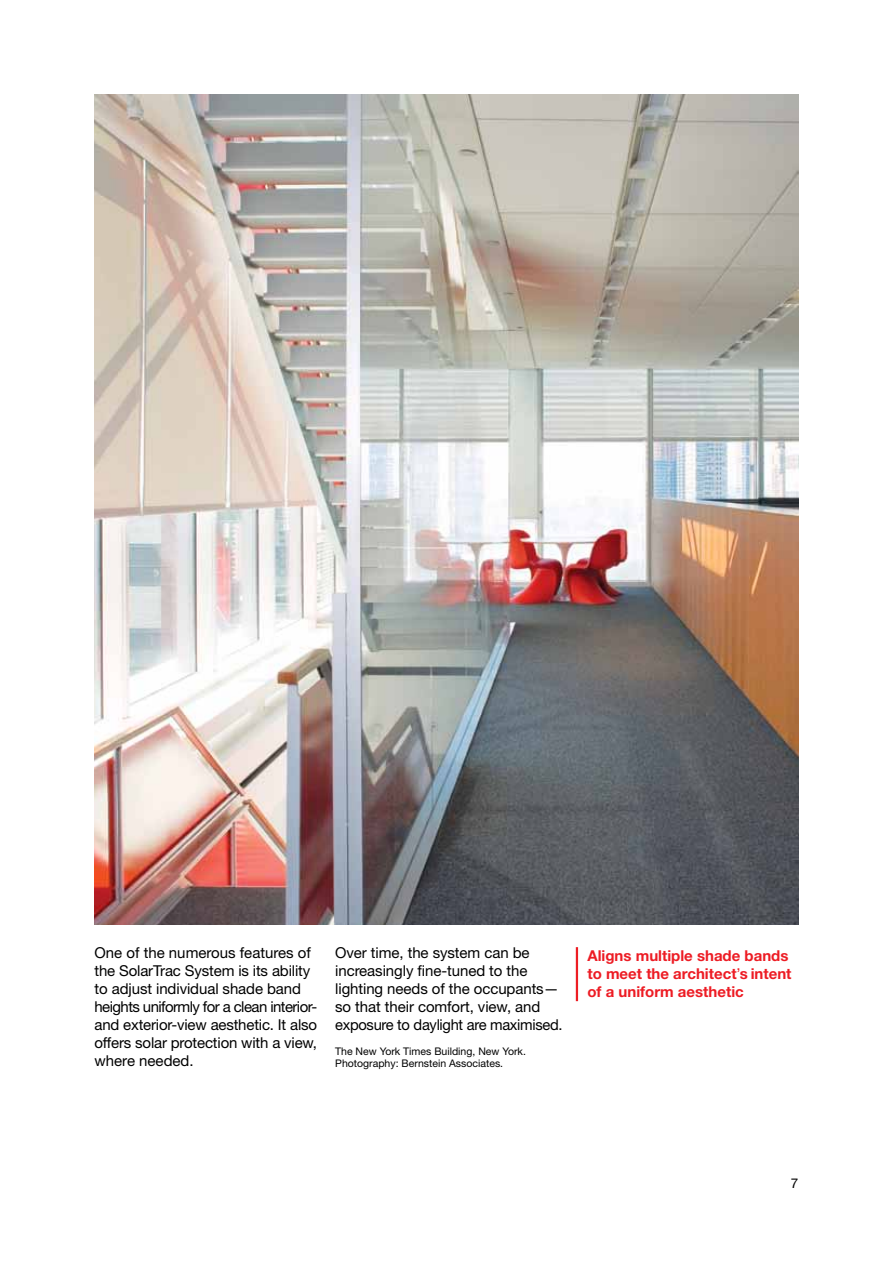
<style>
.page{position:relative;width:893px;height:1263px;background:#fff}
.page>*{position:absolute;margin:0;border:0;box-sizing:border-box;transform-origin:0 0}
.t1{font:15px/18px "Helvetica Neue LT Std";letter-spacing:-.01em;color:#000}
.t2{font:700 15px/18px "Helvetica Neue LT Std";color:#ed1c24}
.t3{font:13.5px "Helvetica Neue LT Std";color:#000}
.t4{font:10.5px/12px "Helvetica Neue LT Std";color:#000}
.s1{font-weight:400}
</style>
<div class="page">
<img style="left:94px;top:94px;width:704px;height:831px">
<hr style="left:576px;top:947px;width:2px;height:54px;background:#ed1d24">
<p class="t1" style="left:94px;top:943px;width:224px">One of the numerous features of the SolarTrac System is its ability to adjust individual shade band heights uniformly for a clean interior&shy;and exterior-view aesthetic. It also offers solar protection with a view, where needed.</p>
<p class="t1" style="left:335px;top:943px;width:229px">Over time, the system can be increasingly fine-tuned to the lighting needs of the occupants— so that their comfort, view, and exposure to daylight are maximised.</p>
<p class="t4" style="left:335px;top:1045px;width:192px">The New York Times Building, New York.<br>Photography: Bernstein Associates.</p>
<p class="t2" style="left:587px;top:946px;width:206px">Aligns multiple shade bands to meet the architect<span class="s1">’</span>s intent of a uniform aesthetic</p>
<p class="t3" style="left:791px;top:1175px;width:9px">7</p>
</div>
